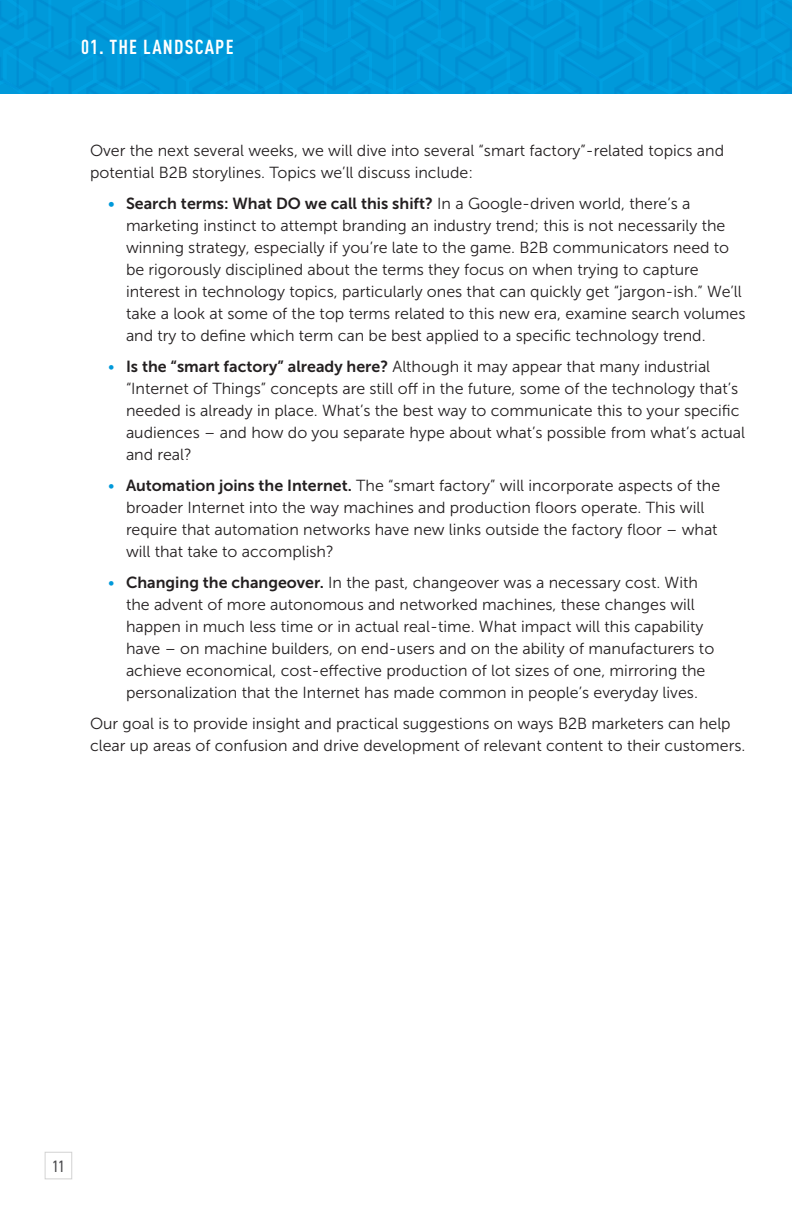
<style>
.page{position:relative;width:792px;height:1224px;background:#fff}
.page>*{position:absolute;margin:0;border:0;box-sizing:border-box;transform-origin:0 0}
.t1{font:700 condensed 20px "DINOT";letter-spacing:.06em;color:#fff}
.Body_Copy{font:16px/22px "Museo Sans 300";color:#231f20}
.t2{font:500 condensed 16px "DINOT";color:#48484b}
.s1{font-family:"Museo Sans 500";color:#0099da}
.s2{font-family:"Museo Sans 700"}
.s3{color:#0099da}
</style>
<div class="page">
<div style="left:45px;top:1152px;width:27px;height:27px;border:1px solid #d3d3d3"></div>
<svg style="left:0;top:0;width:792px;height:94px;background:#0097d9"></svg>
<p class="t1" style="left:81px;top:35px;width:154px">01. THE LANDSCAPE</p>
<p class="Body_Copy" style="left:90px;top:140px;width:636px">Over the next several weeks, we will dive into several “smart factory”-related topics and potential B2B storylines. Topics we’ll discuss include:</p>
<p class="Body_Copy" style="left:126px;top:193px;width:621px;text-indent:-18px"><span class="s1">•</span> <span class="s2">Search terms: What DO we call this shift?</span> In a Google-driven world, there’s a marketing instinct to attempt branding an industry trend; this is not necessarily the winning strategy, especially if you’re late to the game. B2B communicators need to be rigorously disciplined about the terms they focus on when trying to capture interest in technology topics, particularly ones that can quickly get “jargon-ish.” We’ll take a look at some of the top terms related to this new era, examine search volumes and try to define which term can be best applied to a specific technology trend.</p>
<p class="Body_Copy" style="left:126px;top:356px;width:621px;text-indent:-18px"><span class="s3">•</span> <span class="s2">Is the “smart factory” already here?</span> Although it may appear that many industrial “Internet of Things” concepts are still off in the future, some of the technology that’s needed is already in place. What’s the best way to communicate this to your specific audiences – and how do you separate hype about what’s possible from what’s actual and real?</p>
<p class="Body_Copy" style="left:126px;top:475px;width:596px;text-indent:-18px"><span class="s3">•</span> <span class="s2">Automation joins the Internet.</span> The “smart factory” will incorporate aspects of the broader Internet into the way machines and production floors operate. This will require that automation networks have new links outside the factory floor – what will that take to accomplish?</p>
<p class="Body_Copy" style="left:126px;top:572px;width:590px;text-indent:-18px"><span class="s3">•</span> <span class="s2">Changing the changeover.</span> In the past, changeover was a necessary cost. With the advent of more autonomous and networked machines, these changes will happen in much less time or in actual real-time. What impact will this capability have – on machine builders, on end-users and on the ability of manufacturers to achieve economical, cost-effective production of lot sizes of one, mirroring the personalization that the Internet has made common in people’s everyday lives.</p>
<p class="Body_Copy" style="left:90px;top:713px;width:657px">Our goal is to provide insight and practical suggestions on ways B2B marketers can help clear up areas of confusion and drive development of relevant content to their customers.</p>
<p class="t2" style="left:52px;top:1157px;width:14px">11</p>
</div>
